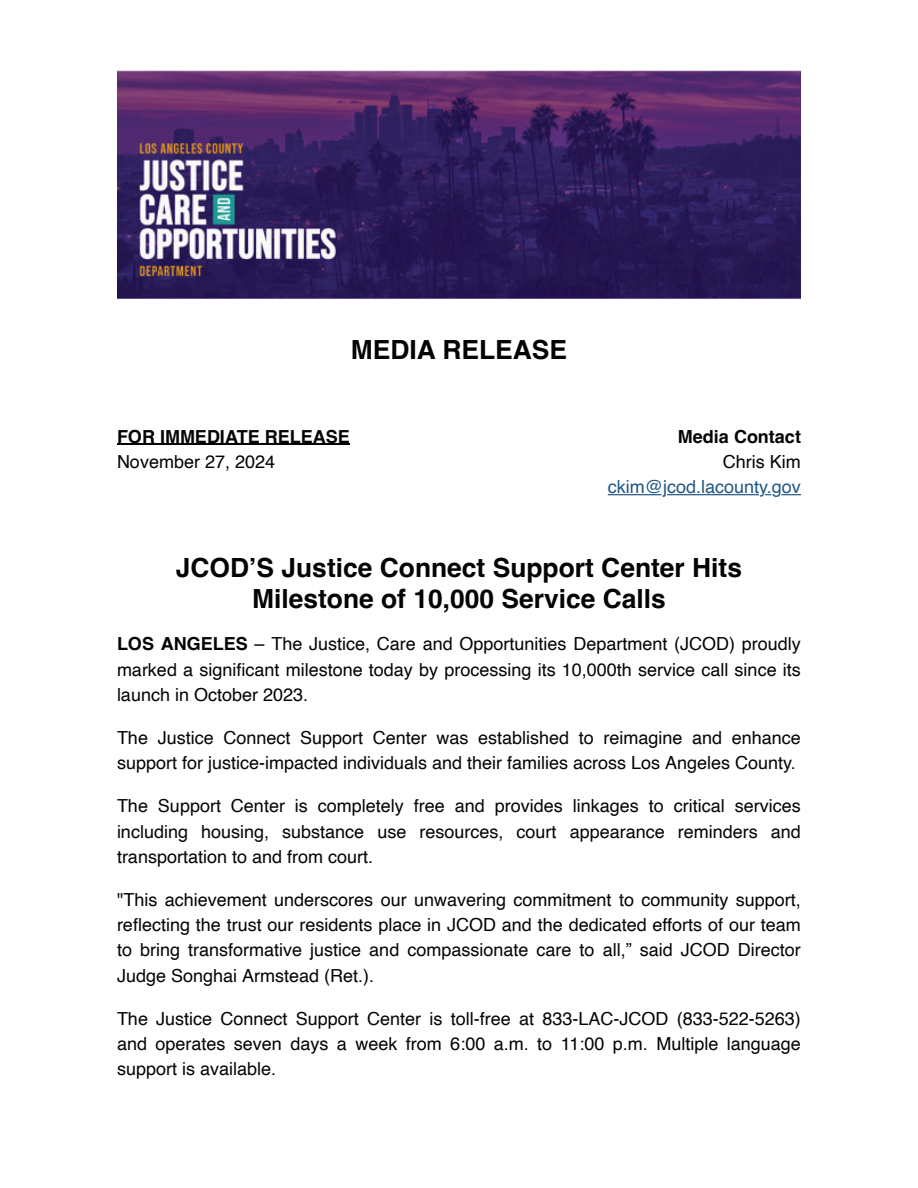
<style>
.page{position:relative;width:918px;height:1188px;background:#fff}
.page>*{position:absolute;margin:0;border:0;box-sizing:border-box;transform-origin:0 0}
.t1{font:700 26.4px/31.2px "Helvetica";color:#040503;text-align:center}
.t2{font:18px/25.2px "Helvetica";color:#040503;text-align:justify}
.t3{font:700 18px "Helvetica";color:#040503}
.t4{font:18px "Helvetica";color:#205783}
.s1{font-weight:700}
</style>
<div class="page">
<img style="left:117px;top:70px;width:684px;height:228px">
<hr style="left:117px;top:444px;width:233px;height:1px;background:#040503">
<svg style="left:781px;top:494px;width:20px;height:1px"></svg>
<hr style="left:667px;top:494px;width:92px;height:1px;background:#205783">
<hr style="left:608px;top:494px;width:54px;height:1px;background:#205783">
<h1 class="t1" style="left:351px;top:337px;width:218px">MEDIA RELEASE</h1>
<p class="t3" style="left:117px;top:425px;width:234px">FOR IMMEDIATE RELEASE</p>
<p class="t2" style="left:117px;top:449px;width:160px">November 27, 2024</p>
<p class="t3" style="left:678px;top:425px;width:125px">Media Contact</p>
<p class="t2" style="left:723px;top:449px;width:79px">Chris Kim</p>
<p class="t4" style="left:608px;top:473px;width:195px">ckim@jcod.lacounty.gov</p>
<h1 class="t1" style="left:176px;top:555px;width:568px">JCOD’S Justice Connect Support Center Hits<br>Milestone of 10,000 Service Calls</h1>
<p class="t2" style="left:117px;top:632px;width:685px"><span class="s1">LOS ANGELES</span> – The Justice, Care and Opportunities Department (JCOD) proudly marked a significant milestone today by processing its 10,000th service call since its launch in October 2023.</p>
<p class="t2" style="left:117px;top:726px;width:685px">The Justice Connect Support Center was established to reimagine and enhance support for justice-impacted individuals and their families across Los Angeles County.</p>
<p class="t2" style="left:117px;top:794px;width:685px">The Support Center is completely free and provides linkages to critical services including housing, substance use resources, court appearance reminders and transportation to and from court.</p>
<p class="t2" style="left:117px;top:888px;width:685px">"This achievement underscores our unwavering commitment to community support, reflecting the trust our residents place in JCOD and the dedicated efforts of our team to bring transformative justice and compassionate care to all,” said JCOD Director Judge Songhai Armstead (Ret.).</p>
<p class="t2" style="left:117px;top:1006px;width:685px">The Justice Connect Support Center is toll-free at 833-LAC-JCOD (833-522-5263) and operates seven days a week from 6:00 a.m. to 11:00 p.m. Multiple language support is available.</p>
</div>
